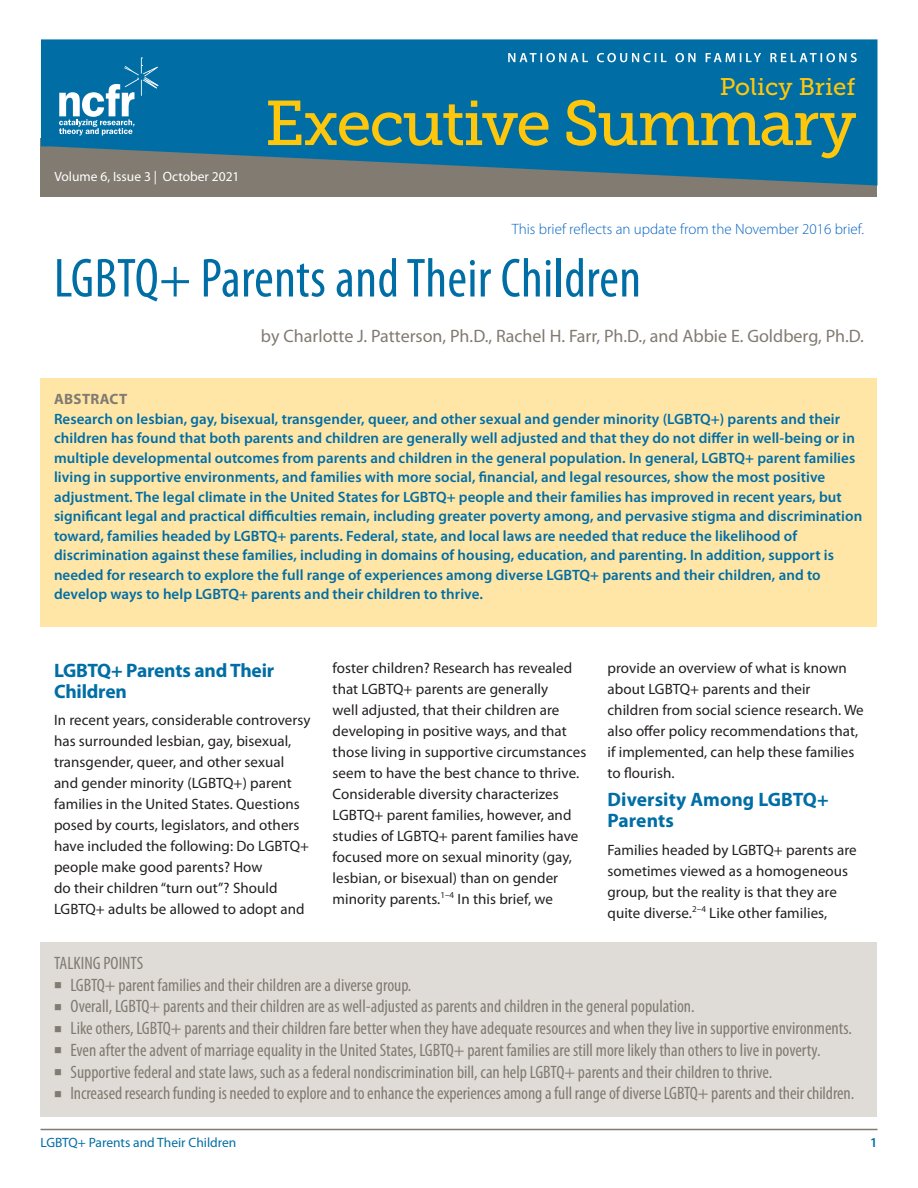
<style>
.page{position:relative;width:918px;height:1188px;background:#fff}
.page>*{position:absolute;margin:0;border:0;box-sizing:border-box;transform-origin:0 0}
.t1{font:63px "Museo Slab 500";letter-spacing:-.03em;color:#fec70c}
._1_headline_title{font:condensed 55.5px "Myriad Pro";letter-spacing:.01em;color:#006ea5}
.t2{font:24px "Museo Slab 500";color:#fec70c}
.t3{font:700 19.5px/21px "Myriad Pro";letter-spacing:-.01em;color:#006ea5}
._7_alking_points{font:condensed 18px "Myriad Pro";color:#817b71}
.t4{font:18px "Myriad Pro";color:#817b71}
._5_body_copy{font:15px/21px "Myriad Pro";letter-spacing:.005em;color:#231f20}
._3_abstract_header{font:600 15px/19.5px "Myriad Pro";letter-spacing:.005em;color:#006ea5}
.t5{font:300 15px "Myriad Pro";color:#0563c1}
._3_abstract_header-2{font:700 15px "Myriad Pro";letter-spacing:.02em;color:#817b71}
.t6{font:13.5px "Myriad Pro";color:#006ea5}
.t7{font:13.5px "Myriad Pro";color:#fff}
.t8{font:600 13.5px "Myriad Pro";color:#006ea5}
</style>
<div class="page">
<hr style="left:40px;top:1129px;width:838px;height:1px;background:#817b71">
<div style="left:40px;top:942px;width:838px;height:175px;background:#dfdcd8"></div>
<div style="left:40px;top:378px;width:838px;height:248px;background:#ffe6a7"></div>
<div style="left:40px;top:138px;width:838px;height:59px;background:#817b71"></div>
<svg style="left:41px;top:39px;width:837px;height:147px;background:#14709d"></svg>
<svg style="left:59px;top:58px;width:100px;height:78px;background:#368cb8"></svg>
<svg style="left:508px;top:53px;width:349px;height:9px;background:#4a98bf"></svg>
<svg style="left:41px;top:139px;width:6px;height:8px"></svg>
<p class="t7" style="left:54px;top:168px;width:187px">Volume 6, Issue 3 | October 2021</p>
<p class="t2" style="left:720px;top:74px;width:137px">Policy Brief</p>
<p class="t1" style="left:265px;top:88px;width:593px">Executive Summary</p>
<p class="t5" style="left:512px;top:220px;width:354px">This brief reflects an update from the November 2016 brief.</p>
<p class="_1_headline_title" style="left:54px;top:245px;width:589px">LGBTQ+ Parents and Their Children</p>
<p class="t4" style="left:261px;top:325px;width:605px">by Charlotte J. Patterson, Ph.D., Rachel H. Farr, Ph.D., and Abbie E. Goldberg, Ph.D.</p>
<p class="_3_abstract_header-2" style="left:54px;top:389px;width:75px">ABSTRACT</p>
<p class="_3_abstract_header" style="left:54px;top:409px;width:810px">Research on lesbian, gay, bisexual, transgender, queer, and other sexual and gender minority (LGBTQ+) parents and their children has found that both parents and children are generally well adjusted and that they do not differ in well-being or in multiple developmental outcomes from parents and children in the general population. In general, LGBTQ+ parent families living in supportive environments, and families with more social, financial, and legal resources, show the most positive adjustment. The legal climate in the United States for LGBTQ+ people and their families has improved in recent years, but significant legal and practical difficulties remain, including greater poverty among, and pervasive stigma and discrimination toward, families headed by LGBTQ+ parents. Federal, state, and local laws are needed that reduce the likelihood of discrimination against these families, including in domains of housing, education, and parenting. In addition, support is needed for research to explore the full range of experiences among diverse LGBTQ+ parents and their children, and to develop ways to help LGBTQ+ parents and their children to thrive.</p>
<p class="t3" style="left:54px;top:659px;width:222px">LGBTQ+ Parents and Their<br>Children</p>
<p class="_5_body_copy" style="left:54px;top:710px;width:258px">In recent years, considerable controversy has surrounded lesbian, gay, bisexual, transgender, queer, and other sexual and gender minority (LGBTQ+) parent families in the United States. Questions posed by courts, legislators, and others have included the following: Do LGBTQ+ people make good parents? How<br>do their children “turn out”? Should LGBTQ+ adults be allowed to adopt and</p>
<p class="_5_body_copy" style="left:333px;top:658px;width:255px">foster children? Research has revealed that LGBTQ+ parents are generally<br>well adjusted, that their children are developing in positive ways, and that those living in supportive circumstances seem to have the best chance to thrive.<br>Considerable diversity characterizes LGBTQ+ parent families, however, and studies of LGBTQ+ parent families have focused more on sexual minority (gay, lesbian, or bisexual) than on gender minority parents.<sup>1–4</sup> In this brief, we</p>
<p class="_5_body_copy" style="left:608px;top:658px;width:258px">provide an overview of what is known about LGBTQ+ parents and their children from social science research. We also offer policy recommendations that, if implemented, can help these families to flourish.</p>
<h3 class="t3" style="left:608px;top:788px;width:223px">Diversity Among LGBTQ+<br>Parents</h3>
<p class="_5_body_copy" style="left:608px;top:839px;width:251px">Families headed by LGBTQ+ parents are sometimes viewed as a homogeneous group, but the reality is that they are quite diverse.<sup>2–4</sup> Like other families,</p>
<p class="_7_alking_points" style="left:54px;top:952px;width:91px">TALKING POINTS</p>
<p class="_7_alking_points" style="left:54px;top:974px;width:359px">■ LGBTQ+ parent families and their children are a diverse group.</p>
<p class="_7_alking_points" style="left:54px;top:995px;width:642px">■ Overall, LGBTQ+ parents and their children are as well-adjusted as parents and children in the general population.</p>
<p class="_7_alking_points" style="left:54px;top:1017px;width:799px">■ Like others, LGBTQ+ parents and their children fare better when they have adequate resources and when they live in supportive environments.</p>
<p class="_7_alking_points" style="left:54px;top:1039px;width:768px">■ Even after the advent of marriage equality in the United States, LGBTQ+ parent families are still more likely than others to live in poverty.</p>
<p class="_7_alking_points" style="left:54px;top:1061px;width:720px">■ Supportive federal and state laws, such as a federal nondiscrimination bill, can help LGBTQ+ parents and their children to thrive.</p>
<p class="_7_alking_points" style="left:54px;top:1082px;width:802px">■ Increased research funding is needed to explore and to enhance the experiences among a full range of diverse LGBTQ+ parents and their children.</p>
<p class="t6" style="left:40px;top:1134px;width:197px">LGBTQ+ Parents and Their Children</p>
<p class="t8" style="left:870px;top:1134px;width:9px">1</p>
</div>
